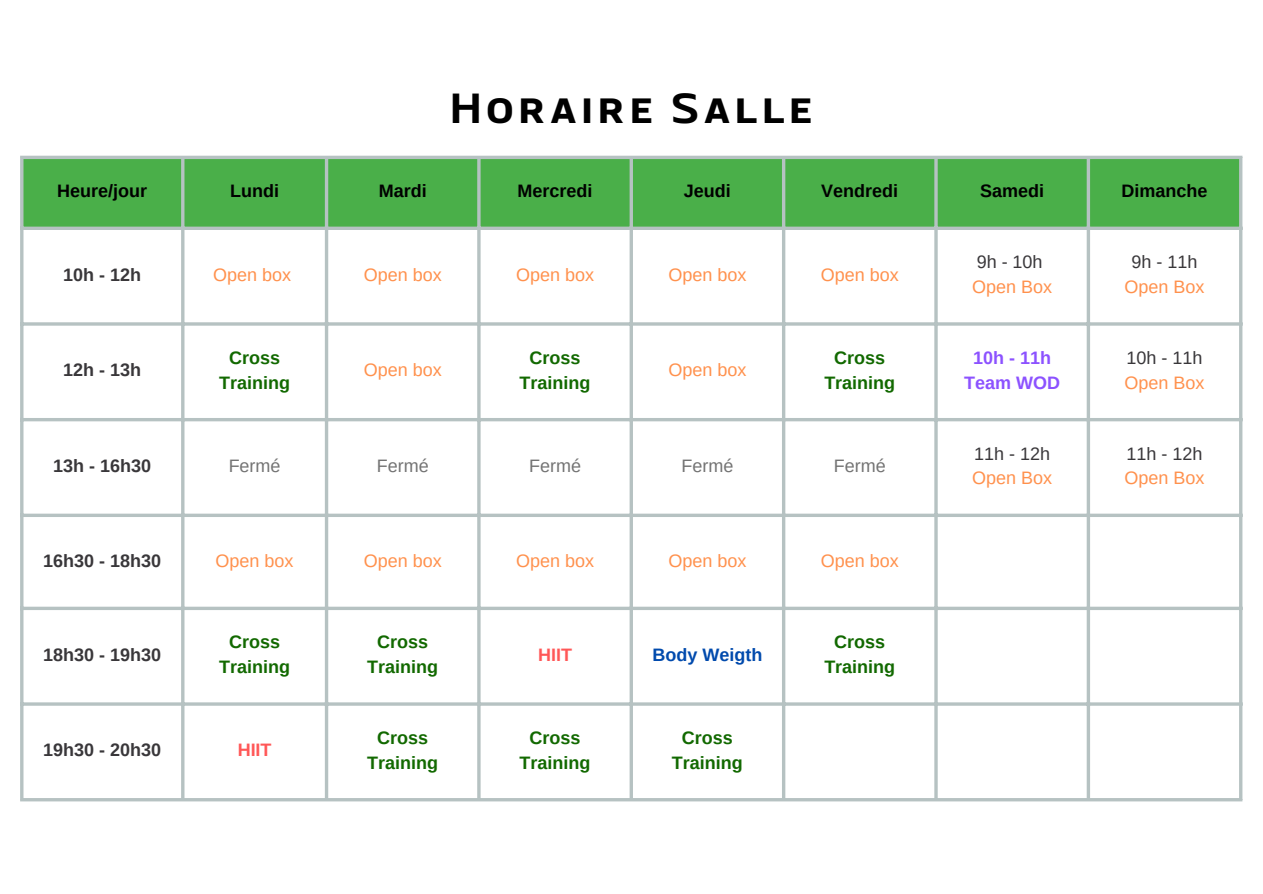
<style>
.page{position:relative;width:1263px;height:894px;background:#fff}
.page>*{position:absolute;margin:0;border:0;box-sizing:border-box;transform-origin:0 0}
.t1{font:42px "Crepes";color:#000}
.t2{font:18px "Arimo";color:#ff914d}
.t3{font:700 18px/24.8px "Arimo";color:#126900;text-align:center}
.t4{font:700 18px "Arimo";color:#39373a}
.t5{font:700 18px "Arimo";color:#000}
.t6{font:18px "Arimo";color:#39373a}
.t7{font:18px "Arimo";color:#737373}
.t8{font:700 18px "Arimo";color:#8c52ff}
.t9{font:700 18px "Arimo";color:#004aad}
.t10{font:700 18px "Arimo";color:#ff5757}
</style>
<div class="page">
<div style="left:23px;top:159px;width:1216px;height:67px;background:#4aaf49"></div>
<hr style="left:20px;top:159px;width:3px;height:638px;background:#b6c2c2">
<hr style="left:181px;top:159px;width:3px;height:638px;background:#b6c2c2">
<hr style="left:325px;top:159px;width:3px;height:638px;background:#b6c2c2">
<svg style="left:477px;top:159px;width:4px;height:638px;background:#bdc9c7"></svg>
<hr style="left:630px;top:159px;width:3px;height:638px;background:#b6c2c2">
<hr style="left:782px;top:159px;width:3px;height:638px;background:#b6c2c2">
<svg style="left:934px;top:159px;width:4px;height:638px;background:#bdc9c8"></svg>
<hr style="left:1087px;top:159px;width:3px;height:638px;background:#b6c2c2">
<hr style="left:1239px;top:159px;width:3px;height:638px;background:#b6c2c2">
<hr style="left:20px;top:156px;width:1222px;height:3px;background:#b6c2c2">
<svg style="left:23px;top:226px;width:1216px;height:4px;background:#a5bfaf"></svg>
<hr style="left:20px;top:322px;width:1222px;height:3px;background:#b6c2c2">
<hr style="left:20px;top:418px;width:1222px;height:3px;background:#b6c2c2">
<svg style="left:23px;top:513px;width:1216px;height:4px;background:#c1cbcb"></svg>
<svg style="left:23px;top:606px;width:1216px;height:4px;background:#c2cccc"></svg>
<hr style="left:20px;top:702px;width:1222px;height:3px;background:#b6c2c2">
<svg style="left:20px;top:797px;width:1222px;height:4px;fill:#b6c2c2"></svg>
<p class="t1" style="left:447px;top:93px;width:369px">Horaire Salle</p>
<p class="t5" style="left:57px;top:181px;width:91px">Heure/jour</p>
<p class="t5" style="left:230px;top:181px;width:50px">Lundi</p>
<p class="t5" style="left:379px;top:181px;width:49px">Mardi</p>
<p class="t5" style="left:518px;top:181px;width:76px">Mercredi</p>
<p class="t5" style="left:684px;top:181px;width:48px">Jeudi</p>
<p class="t5" style="left:821px;top:181px;width:78px">Vendredi</p>
<p class="t5" style="left:980px;top:181px;width:65px">Samedi</p>
<p class="t5" style="left:1121px;top:181px;width:87px">Dimanche</p>
<p class="t4" style="left:63px;top:264px;width:79px">10h - 12h</p>
<p class="t2" style="left:213px;top:264px;width:79px">Open box</p>
<p class="t2" style="left:364px;top:264px;width:79px">Open box</p>
<p class="t2" style="left:516px;top:264px;width:79px">Open box</p>
<p class="t2" style="left:668px;top:264px;width:79px">Open box</p>
<p class="t2" style="left:821px;top:264px;width:79px">Open box</p>
<p class="t6" style="left:977px;top:252px;width:67px">9h - 10h</p>
<p class="t2" style="left:972px;top:276px;width:81px">Open Box</p>
<p class="t4" style="left:63px;top:360px;width:79px">12h - 13h</p>
<p class="t3" style="left:219px;top:345px;width:72px">Cross<br>Training</p>
<p class="t2" style="left:364px;top:360px;width:79px">Open box</p>
<p class="t3" style="left:520px;top:345px;width:72px">Cross<br>Training</p>
<p class="t2" style="left:668px;top:360px;width:79px">Open box</p>
<p class="t3" style="left:824px;top:345px;width:72px">Cross<br>Training</p>
<p class="t8" style="left:973px;top:347px;width:79px">10h - 11h</p>
<p class="t8" style="left:964px;top:372px;width:97px">Team WOD</p>
<p class="t4" style="left:53px;top:455px;width:99px">13h - 16h30</p>
<p class="t7" style="left:229px;top:455px;width:53px">Fermé</p>
<p class="t7" style="left:377px;top:455px;width:53px">Fermé</p>
<p class="t7" style="left:529px;top:455px;width:53px">Fermé</p>
<p class="t7" style="left:681px;top:455px;width:53px">Fermé</p>
<p class="t7" style="left:834px;top:455px;width:53px">Fermé</p>
<p class="t4" style="left:43px;top:550px;width:119px">16h30 - 18h30</p>
<p class="t2" style="left:216px;top:550px;width:79px">Open box</p>
<p class="t2" style="left:364px;top:550px;width:79px">Open box</p>
<p class="t2" style="left:516px;top:550px;width:79px">Open box</p>
<p class="t2" style="left:668px;top:550px;width:79px">Open box</p>
<p class="t2" style="left:821px;top:550px;width:79px">Open box</p>
<p class="t4" style="left:43px;top:644px;width:119px">18h30 - 19h30</p>
<p class="t3" style="left:219px;top:629px;width:72px">Cross<br>Training</p>
<p class="t3" style="left:367px;top:629px;width:72px">Cross<br>Training</p>
<p class="t10" style="left:538px;top:644px;width:35px">HIIT</p>
<p class="t9" style="left:652px;top:644px;width:111px">Body Weigth</p>
<p class="t3" style="left:824px;top:629px;width:72px">Cross<br>Training</p>
<p class="t4" style="left:43px;top:739px;width:119px">19h30 - 20h30</p>
<p class="t10" style="left:238px;top:739px;width:35px">HIIT</p>
<p class="t3" style="left:367px;top:725px;width:72px">Cross<br>Training</p>
<p class="t3" style="left:520px;top:725px;width:72px">Cross<br>Training</p>
<p class="t3" style="left:672px;top:725px;width:72px">Cross<br>Training</p>
<p class="t6" style="left:974px;top:443px;width:77px">11h - 12h</p>
<p class="t2" style="left:972px;top:468px;width:81px">Open Box</p>
<p class="t6" style="left:1131px;top:252px;width:67px">9h - 11h</p>
<p class="t2" style="left:1124px;top:276px;width:81px">Open Box</p>
<p class="t6" style="left:1126px;top:347px;width:77px">10h - 11h</p>
<p class="t2" style="left:1124px;top:372px;width:81px">Open Box</p>
<p class="t6" style="left:1126px;top:443px;width:77px">11h - 12h</p>
<p class="t2" style="left:1124px;top:468px;width:81px">Open Box</p>
</div>
